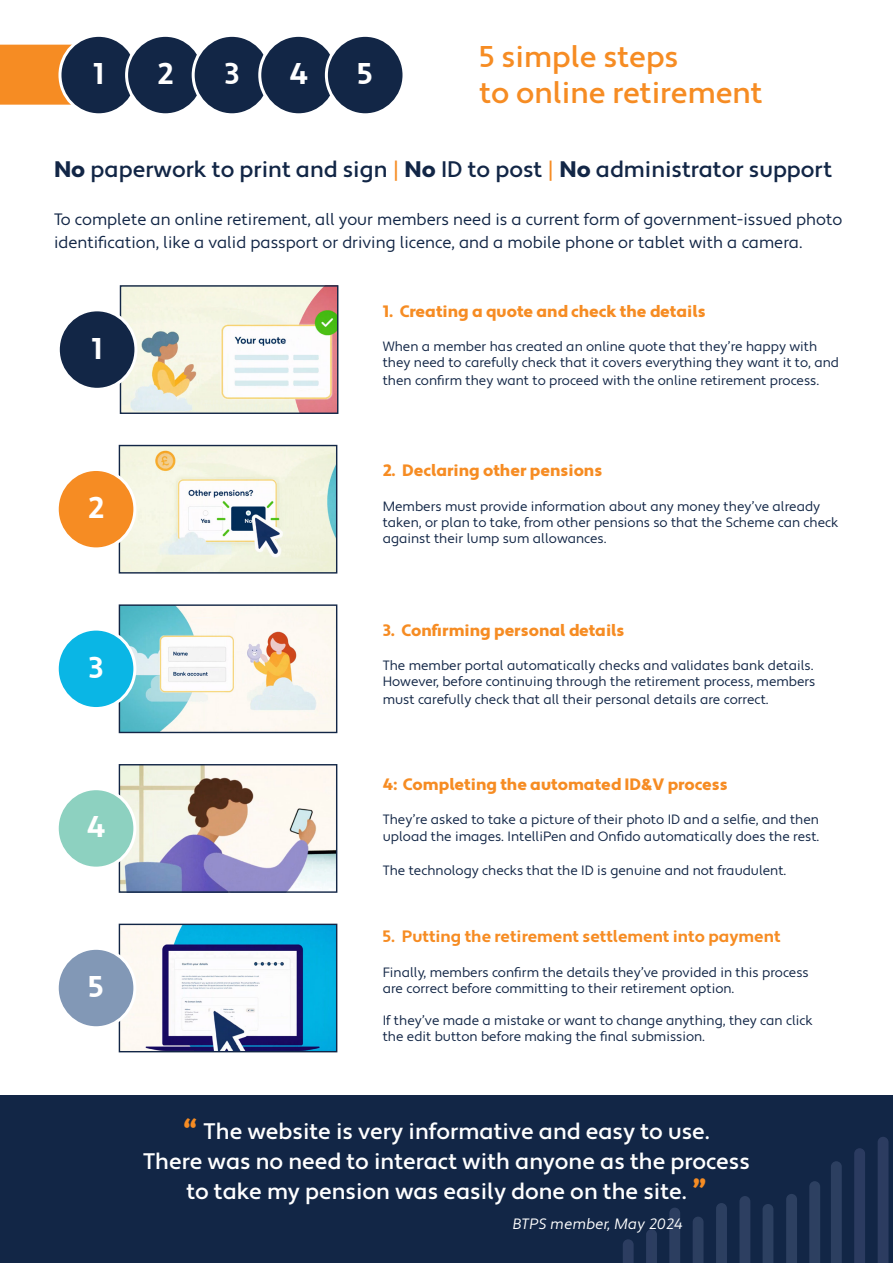
<style>
.page{position:relative;width:893px;height:1263px;background:#fff}
.page>*{position:absolute;margin:0;border:0;box-sizing:border-box;transform-origin:0 0}
.t1{font:500 30px "Apertura";color:#f68c23}
.t2{font:700 30px "Apertura";color:#fff}
.t3{font:500 22.5px/30px "Apertura";color:#fff;text-align:center}
.t4{font:500 22.5px "Apertura";color:#122646}
.t5{font:16.5px/22.5px "Apertura";color:#122646}
.t6{font:900 16.5px "Apertura";color:#f68c23}
.t7{font:700 16.5px "Apertura";color:#f68c23}
.t8{font:15px "Apertura Obliq";color:#fff}
.t9{font:13.5px/16.2px "Apertura";color:#122646}
.s1{font-weight:900}
.s2{font-weight:400;color:#f68c23}
.s3{font-weight:700;font-size:37.5px;color:#f68c23}
</style>
<div class="page">
<div style="left:0;top:45px;width:89px;height:60px;background:#f68c23"></div>
<div style="left:0;top:1095px;width:893px;height:168px;background:#122646"></div>
<img style="left:122px;top:287px;width:214px;height:125px">
<div style="left:120px;top:285px;width:218px;height:129px;border:1px solid #122646"></div>
<img style="left:121px;top:447px;width:214px;height:125px">
<div style="left:119px;top:445px;width:218px;height:129px;border:1px solid #122646"></div>
<img style="left:121px;top:606px;width:214px;height:125px">
<div style="left:119px;top:604px;width:218px;height:129px;border:1px solid #122646"></div>
<img style="left:121px;top:766px;width:214px;height:125px">
<div style="left:119px;top:764px;width:218px;height:129px;border:1px solid #122646"></div>
<img style="left:121px;top:926px;width:214px;height:124px">
<div style="left:119px;top:924px;width:218px;height:128px;border:1px solid #122646"></div>
<div style="left:60px;top:35px;width:78px;height:80px;background:#122646;border-radius:50%"></div>
<div style="left:58px;top:34px;width:81px;height:82px;border:3px solid #fff;border-radius:50%"></div>
<div style="left:127px;top:35px;width:77px;height:80px;background:#122646;border-radius:50%"></div>
<div style="left:125px;top:34px;width:81px;height:82px;border:3px solid #fff;border-radius:50%"></div>
<div style="left:193px;top:35px;width:78px;height:80px;background:#122646;border-radius:50%"></div>
<div style="left:192px;top:34px;width:80px;height:82px;border:3px solid #fff;border-radius:50%"></div>
<div style="left:260px;top:35px;width:77px;height:80px;background:#122646;border-radius:50%"></div>
<div style="left:258px;top:34px;width:81px;height:82px;border:3px solid #fff;border-radius:50%"></div>
<div style="left:326px;top:35px;width:78px;height:80px;background:#122646;border-radius:50%"></div>
<div style="left:325px;top:34px;width:80px;height:82px;border:3px solid #fff;border-radius:50%"></div>
<div style="left:58px;top:310px;width:78px;height:79px;background:#122646;border-radius:50%"></div>
<div style="left:57px;top:308px;width:80px;height:83px;border:3px solid #fff;border-radius:50%"></div>
<div style="left:57px;top:469px;width:78px;height:80px;background:#f68c23;border-radius:50%"></div>
<div style="left:56px;top:468px;width:80px;height:82px;border:3px solid #fff;border-radius:50%"></div>
<div style="left:57px;top:629px;width:78px;height:79px;background:#0ab6e5;border-radius:50%"></div>
<div style="left:56px;top:628px;width:80px;height:82px;border:3px solid #fff;border-radius:50%"></div>
<div style="left:57px;top:789px;width:78px;height:79px;background:#8dd1c0;border-radius:50%"></div>
<div style="left:56px;top:787px;width:80px;height:83px;border:3px solid #fff;border-radius:50%"></div>
<div style="left:57px;top:948px;width:78px;height:80px;background:#8298b6;border-radius:50%"></div>
<div style="left:56px;top:947px;width:80px;height:82px;border:3px solid #fff;border-radius:50%"></div>
<svg style="left:878px;top:1137px;width:10px;height:126px"></svg>
<svg style="left:854px;top:1148px;width:11px;height:115px"></svg>
<svg style="left:831px;top:1161px;width:11px;height:102px"></svg>
<svg style="left:809px;top:1181px;width:11px;height:82px"></svg>
<svg style="left:786px;top:1194px;width:11px;height:69px"></svg>
<svg style="left:763px;top:1204px;width:10px;height:59px"></svg>
<svg style="left:739px;top:1196px;width:11px;height:67px"></svg>
<svg style="left:716px;top:1203px;width:11px;height:60px"></svg>
<svg style="left:693px;top:1217px;width:10px;height:46px"></svg>
<svg style="left:669px;top:1208px;width:11px;height:55px"></svg>
<svg style="left:646px;top:1229px;width:11px;height:34px"></svg>
<svg style="left:623px;top:1239px;width:11px;height:24px"></svg>
<p class="t2" style="left:93px;top:56px;width:13px">1</p>
<p class="t2" style="left:157px;top:56px;width:18px">2</p>
<p class="t2" style="left:224px;top:56px;width:17px">3</p>
<p class="t2" style="left:289px;top:56px;width:20px">4</p>
<p class="t2" style="left:358px;top:56px;width:17px">5</p>
<p class="t1" style="left:479px;top:39px;width:201px">5 simple steps</p>
<p class="t1" style="left:479px;top:75px;width:285px">to online retirement</p>
<p class="t4" style="left:54px;top:156px;width:780px"><span class="s1">No</span> paperwork to print and sign <span class="s2">|</span> <span class="s1">No</span> ID to post <span class="s2">|</span> <span class="s1">No</span> administrator support</p>
<p class="t5" style="left:54px;top:209px;width:790px">To complete an online retirement, all your members need is a current form of government-issued photo identification, like a valid passport or driving licence, and a mobile phone or tablet with a camera.</p>
<p class="t2" style="left:92px;top:330px;width:13px">1</p>
<p class="t2" style="left:88px;top:490px;width:18px">2</p>
<p class="t2" style="left:89px;top:649px;width:17px">3</p>
<p class="t2" style="left:87px;top:809px;width:20px">4</p>
<p class="t2" style="left:88px;top:968px;width:17px">5</p>
<p class="t6" style="left:383px;top:301px;width:324px">1. Creating a quote and check the details</p>
<p class="t9" style="left:383px;top:339px;width:458px">When a member has created an online quote that they’re happy with they need to carefully check that it covers everything they want it to, and</p>
<p class="t9" style="left:383px;top:373px;width:438px">then confirm they want to proceed with the online retirement process.</p>
<p class="t6" style="left:383px;top:461px;width:221px">2. Declaring other pensions</p>
<p class="t9" style="left:383px;top:498px;width:457px">Members must provide information about any money they’ve already taken, or plan to take, from other pensions so that the Scheme can check against their lump sum allowances.</p>
<p class="t6" style="left:383px;top:620px;width:243px">3. Confirming personal details</p>
<p class="t9" style="left:383px;top:658px;width:434px">The member portal automatically checks and validates bank details.<br>However, before continuing through the retirement process, members</p>
<p class="t9" style="left:383px;top:692px;width:388px">must carefully check that all their personal details are correct.</p>
<p class="t6" style="left:383px;top:774px;width:347px">4: Completing the automated ID&amp;V process</p>
<p class="t9" style="left:383px;top:812px;width:438px">They’re asked to take a picture of their photo ID and a selfie, and then upload the images. IntelliPen and Onfido automatically does the rest.</p>
<p class="t9" style="left:383px;top:862px;width:405px">The technology checks that the ID is genuine and not fraudulent.</p>
<p class="t7" style="left:383px;top:927px;width:399px">5. Putting the retirement settlement into payment</p>
<p class="t9" style="left:383px;top:964px;width:428px">Finally, members confirm the details they’ve provided in this process are correct before committing to their retirement option.</p>
<p class="t9" style="left:383px;top:1013px;width:431px">If they’ve made a mistake or want to change anything, they can click the edit button before making the final submission.</p>
<p class="t3" style="left:183px;top:1117px;width:528px"><span class="s3">“</span> The website is very informative and easy to use.</p>
<p class="t3" style="left:143px;top:1147px;width:608px">There was no need to interact with anyone as the process to take my pension was easily done on the site. <span class="s3">”</span></p>
<p class="t8" style="left:513px;top:1214px;width:172px">BTPS member, May 2024</p>
</div>
